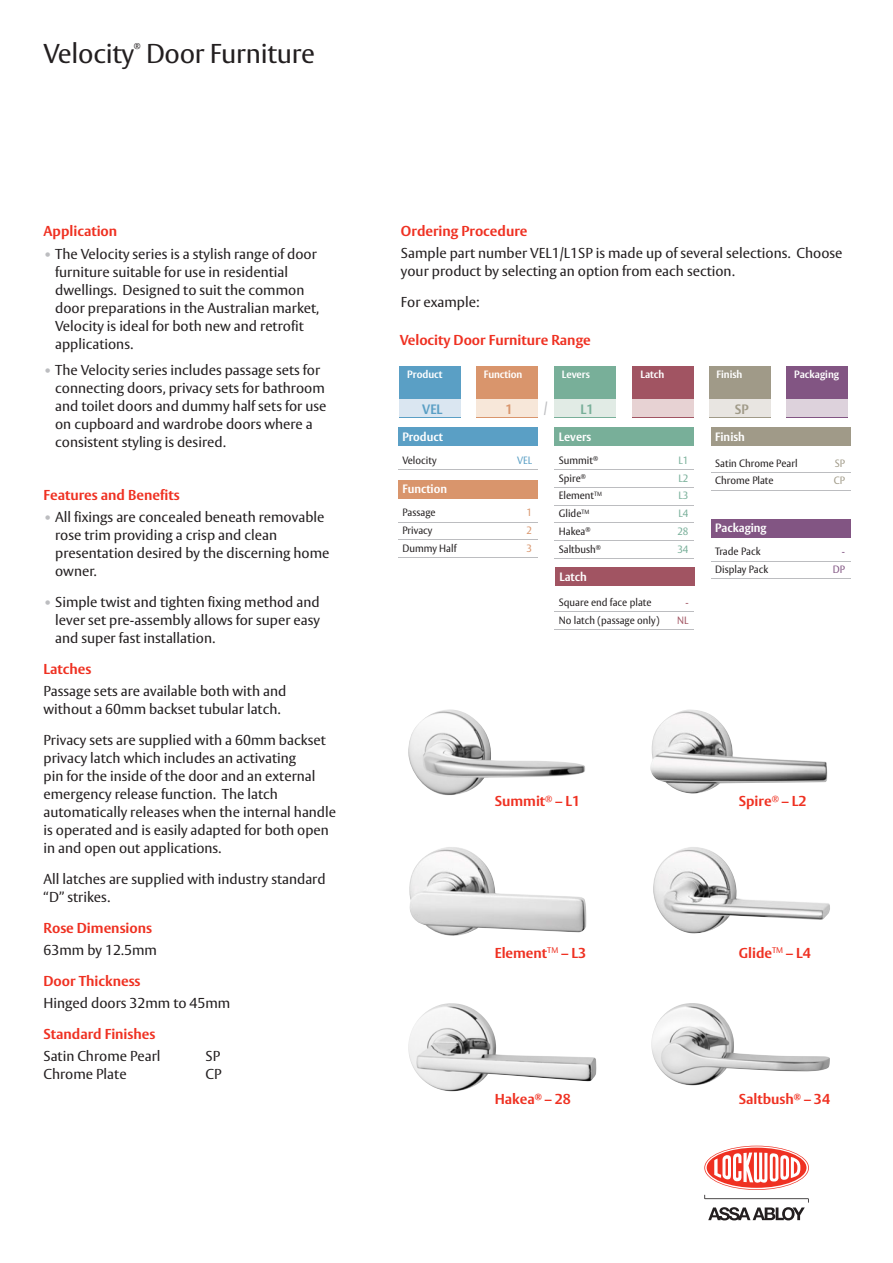
<style>
.page{position:relative;width:893px;height:1263px;background:#fff}
.page>*{position:absolute;margin:0;border:0;box-sizing:border-box;transform-origin:0 0}
.t1{font:27px "ASSA Vesta";letter-spacing:-.01em;color:#231f20}
.t2{font:14.25px/18px "ASSA Vesta";color:#231f20}
.t3{font:700 14.25px "ASSA Vesta";color:#ef3122}
.t4{font:700 13.5px "ASSA Vesta";color:#5a9fc5;scale:.95 1}
.t5{font:700 13.5px "ASSA Vesta";color:#78af99;scale:.95 1}
.t6{font:700 13.5px "ASSA Vesta";color:#a09a88;scale:.95 1}
.t7{font:700 13.5px "ASSA Vesta";color:#bcbdc0;scale:.95 1}
.t8{font:700 13.5px "ASSA Vesta";color:#d9956c;scale:.95 1}
.t9{font:700 12px "ASSA Vesta";color:#fff;scale:.95 1}
.t10{font:10.5px "ASSA Vesta";color:#231f20;scale:.95 1}
.t11{font:700 10.5px "ASSA Vesta";color:#fff;scale:.95 1}
.t12{font:10.5px "ASSA Vesta";color:#78af99;scale:.95 1}
.t13{font:10.5px "ASSA Vesta";color:#a09a88;scale:.95 1}
.t14{font:10.5px "ASSA Vesta";color:#5a9fc5;scale:.95 1}
.t15{font:10.5px "ASSA Vesta";color:#d9956c;scale:.95 1}
.t16{font:10.5px "ASSA Vesta";color:#a15462;scale:.95 1}
.t17{font:10.5px "ASSA Vesta";color:#825583;scale:.95 1}
.t18{font:7.8px "ASSA Vesta";color:#231f20}
.s1{font-weight:700;color:#bcbdc0}
</style>
<div class="page">
<svg style="left:704px;top:1146px;width:105px;height:74px"></svg>
<hr style="left:398px;top:469px;width:140px;height:1px;background:#bcbdc0">
<hr style="left:398px;top:522px;width:140px;height:1px;background:#bcbdc0">
<hr style="left:398px;top:539px;width:140px;height:1px;background:#bcbdc0">
<hr style="left:398px;top:557px;width:140px;height:1px;background:#bcbdc0">
<div style="left:398px;top:427px;width:140px;height:19px;background:#5a9fc5"></div>
<div style="left:398px;top:480px;width:140px;height:19px;background:#d9956c"></div>
<hr style="left:555px;top:469px;width:139px;height:1px;background:#bcbdc0">
<hr style="left:555px;top:487px;width:139px;height:1px;background:#bcbdc0">
<hr style="left:555px;top:505px;width:139px;height:1px;background:#bcbdc0">
<hr style="left:555px;top:522px;width:139px;height:1px;background:#bcbdc0">
<hr style="left:555px;top:540px;width:139px;height:1px;background:#bcbdc0">
<hr style="left:555px;top:558px;width:139px;height:1px;background:#bcbdc0">
<hr style="left:555px;top:611px;width:139px;height:1px;background:#bcbdc0">
<hr style="left:555px;top:629px;width:139px;height:1px;background:#bcbdc0">
<div style="left:555px;top:427px;width:139px;height:19px;background:#78af99"></div>
<hr style="left:711px;top:472px;width:139px;height:1px;background:#bcbdc0">
<hr style="left:711px;top:490px;width:139px;height:1px;background:#bcbdc0">
<hr style="left:711px;top:561px;width:139px;height:1px;background:#bcbdc0">
<hr style="left:711px;top:578px;width:139px;height:1px;background:#bcbdc0">
<div style="left:711px;top:519px;width:139px;height:19px;background:#825583"></div>
<div style="left:400px;top:366px;width:61px;height:51px;background:#5a9fc5"></div>
<div style="left:400px;top:400px;width:61px;height:17px;background:#dae6f1"></div>
<div style="left:476px;top:366px;width:61px;height:51px;background:#d9956c"></div>
<div style="left:476px;top:400px;width:61px;height:17px;background:#f7e7d9"></div>
<div style="left:554px;top:366px;width:62px;height:51px;background:#78af99"></div>
<div style="left:554px;top:400px;width:62px;height:17px;background:#e1ebe5"></div>
<div style="left:633px;top:366px;width:61px;height:51px;background:#a15462"></div>
<div style="left:633px;top:400px;width:61px;height:17px;background:#e7d2d3"></div>
<div style="left:787px;top:366px;width:61px;height:51px;background:#825583"></div>
<div style="left:787px;top:400px;width:61px;height:17px;background:#ddd2dc"></div>
<div style="left:709px;top:366px;width:61px;height:51px;background:#a09a88"></div>
<div style="left:709px;top:400px;width:61px;height:17px;background:#e8e5e1"></div>
<div style="left:555px;top:567px;width:139px;height:19px;background:#a15462"></div>
<div style="left:711px;top:427px;width:139px;height:19px;background:#a09a88"></div>
<img style="left:408px;top:709px;width:177px;height:86px">
<img style="left:650px;top:709px;width:177px;height:85px">
<img style="left:409px;top:847px;width:177px;height:89px">
<img style="left:408px;top:1003px;width:189px;height:88px">
<img style="left:653px;top:847px;width:177px;height:87px">
<img style="left:651px;top:1003px;width:179px;height:82px">
<h1 class="t1" style="left:44px;top:38px;width:273px">Velocity Door Furniture</h1>
<p class="t18" style="left:134px;top:41px;width:8px">®</p>
<p class="t3" style="left:44px;top:223px;width:75px">Application</p>
<p class="t2" style="left:55px;top:245px;width:266px;text-indent:-12px"><span class="s1">•</span> The Velocity series is a stylish range of door furniture suitable for use in residential dwellings. Designed to suit the common door preparations in the Australian market, Velocity is ideal for both new and retrofit applications.</p>
<p class="t2" style="left:55px;top:362px;width:273px;text-indent:-12px"><span class="s1">•</span> The Velocity series includes passage sets for connecting doors, privacy sets for bathroom and toilet doors and dummy half sets for use on cupboard and wardrobe doors where a consistent styling is desired.</p>
<p class="t3" style="left:44px;top:486px;width:138px">Features and Benefits</p>
<p class="t2" style="left:55px;top:509px;width:276px;text-indent:-12px"><span class="s1">•</span> All fixings are concealed beneath removable rose trim providing a crisp and clean presentation desired by the discerning home owner.</p>
<p class="t2" style="left:55px;top:594px;width:266px;text-align:justify;text-indent:-12px"><span class="s1">•</span> Simple twist and tighten fixing method and lever set pre-assembly allows for super easy and super fast installation.</p>
<p class="t3" style="left:44px;top:660px;width:49px">Latches</p>
<p class="t2" style="left:44px;top:683px;width:244px">Passage sets are available both with and without a 60mm backset tubular latch.</p>
<p class="t2" style="left:44px;top:732px;width:294px">Privacy sets are supplied with a 60mm backset privacy latch which includes an activating<br>pin for the inside of the door and an external emergency release function. The latch automatically releases when the internal handle is operated and is easily adapted for both open in and open out applications.</p>
<p class="t2" style="left:44px;top:870px;width:284px">All latches are supplied with industry standard “D” strikes.</p>
<p class="t3" style="left:44px;top:919px;width:110px">Rose Dimensions</p>
<p class="t2" style="left:44px;top:941px;width:115px">63mm by 12.5mm</p>
<p class="t3" style="left:44px;top:972px;width:99px">Door Thickness</p>
<p class="t2" style="left:44px;top:994px;width:188px">Hinged doors 32mm to 45mm</p>
<p class="t3" style="left:44px;top:1025px;width:113px">Standard Finishes</p>
<p class="t2" style="left:44px;top:1047px;width:119px">Satin Chrome Pearl</p>
<p class="t2" style="left:206px;top:1047px;width:16px">SP</p>
<p class="t2" style="left:44px;top:1065px;width:85px">Chrome Plate</p>
<p class="t2" style="left:206px;top:1065px;width:18px">CP</p>
<p class="t3" style="left:401px;top:222px;width:128px">Ordering Procedure</p>
<p class="t2" style="left:401px;top:245px;width:443px">Sample part number VEL1/L1SP is made up of several selections. Choose your product by selecting an option from each section.</p>
<p class="t2" style="left:401px;top:293px;width:80px">For example:</p>
<p class="t3" style="left:400px;top:331px;width:193px">Velocity Door Furniture Range</p>
<p class="t11" style="left:407px;top:368px;width:39px">Product</p>
<p class="t4" style="left:422px;top:401px;width:23px">VEL</p>
<p class="t11" style="left:484px;top:368px;width:42px">Function</p>
<p class="t8" style="left:505px;top:401px;width:9px">1</p>
<p class="t7" style="left:544px;top:399px;width:6px">/</p>
<p class="t11" style="left:562px;top:368px;width:31px">Levers</p>
<p class="t5" style="left:580px;top:401px;width:15px">L1</p>
<p class="t11" style="left:640px;top:368px;width:27px">Latch</p>
<p class="t11" style="left:794px;top:368px;width:49px">Packaging</p>
<p class="t11" style="left:716px;top:368px;width:29px">Finish</p>
<p class="t6" style="left:735px;top:401px;width:16px">SP</p>
<p class="t9" style="left:402px;top:429px;width:44px">Product</p>
<p class="t10" style="left:402px;top:454px;width:37px">Velocity</p>
<p class="t14" style="left:517px;top:454px;width:17px">VEL</p>
<p class="t9" style="left:402px;top:482px;width:49px">Function</p>
<p class="t10" style="left:402px;top:506px;width:36px">Passage</p>
<p class="t15" style="left:526px;top:506px;width:7px">1</p>
<p class="t10" style="left:402px;top:524px;width:33px">Privacy</p>
<p class="t15" style="left:526px;top:524px;width:7px">2</p>
<p class="t10" style="left:402px;top:542px;width:58px">Dummy Half</p>
<p class="t15" style="left:526px;top:542px;width:7px">3</p>
<p class="t9" style="left:559px;top:429px;width:36px">Levers</p>
<p class="t10" style="left:559px;top:454px;width:43px">Summit<sup>®</sup></p>
<p class="t12" style="left:678px;top:454px;width:12px">L1</p>
<p class="t10" style="left:559px;top:472px;width:30px">Spire<sup>®</sup></p>
<p class="t12" style="left:678px;top:472px;width:12px">L2</p>
<p class="t10" style="left:559px;top:489px;width:47px">Element<sup>TM</sup></p>
<p class="t12" style="left:678px;top:489px;width:12px">L3</p>
<p class="t10" style="left:559px;top:507px;width:34px">Glide<sup>TM</sup></p>
<p class="t12" style="left:678px;top:507px;width:12px">L4</p>
<p class="t10" style="left:559px;top:525px;width:35px">Hakea<sup>®</sup></p>
<p class="t12" style="left:677px;top:525px;width:13px">28</p>
<p class="t10" style="left:559px;top:543px;width:46px">Saltbush<sup>®</sup></p>
<p class="t12" style="left:677px;top:543px;width:13px">34</p>
<p class="t9" style="left:559px;top:569px;width:30px">Latch</p>
<p class="t10" style="left:559px;top:596px;width:99px">Square end face plate</p>
<p class="t16" style="left:685px;top:596px;width:5px">-</p>
<p class="t10" style="left:559px;top:614px;width:107px">No latch (passage only)</p>
<p class="t16" style="left:677px;top:614px;width:13px">NL</p>
<p class="t9" style="left:715px;top:429px;width:33px">Finish</p>
<p class="t10" style="left:715px;top:457px;width:88px">Satin Chrome Pearl</p>
<p class="t13" style="left:835px;top:457px;width:12px">SP</p>
<p class="t10" style="left:715px;top:474px;width:63px">Chrome Plate</p>
<p class="t13" style="left:834px;top:474px;width:13px">CP</p>
<p class="t9" style="left:715px;top:521px;width:56px">Packaging</p>
<p class="t10" style="left:715px;top:545px;width:49px">Trade Pack</p>
<p class="t17" style="left:842px;top:545px;width:5px">-</p>
<p class="t10" style="left:715px;top:563px;width:57px">Display Pack</p>
<p class="t17" style="left:833px;top:563px;width:14px">DP</p>
<p class="t3" style="left:495px;top:792px;width:87px">Summit<sup>®</sup> – L1</p>
<p class="t3" style="left:739px;top:792px;width:69px">Spire<sup>®</sup> – L2</p>
<p class="t3" style="left:495px;top:944px;width:93px">Element<sup>TM</sup> – L3</p>
<p class="t3" style="left:495px;top:1090px;width:78px">Hakea<sup>®</sup> – 28</p>
<p class="t3" style="left:739px;top:944px;width:74px">Glide<sup>TM</sup> – L4</p>
<p class="t3" style="left:739px;top:1090px;width:93px">Saltbush<sup>®</sup> – 34</p>
</div>
